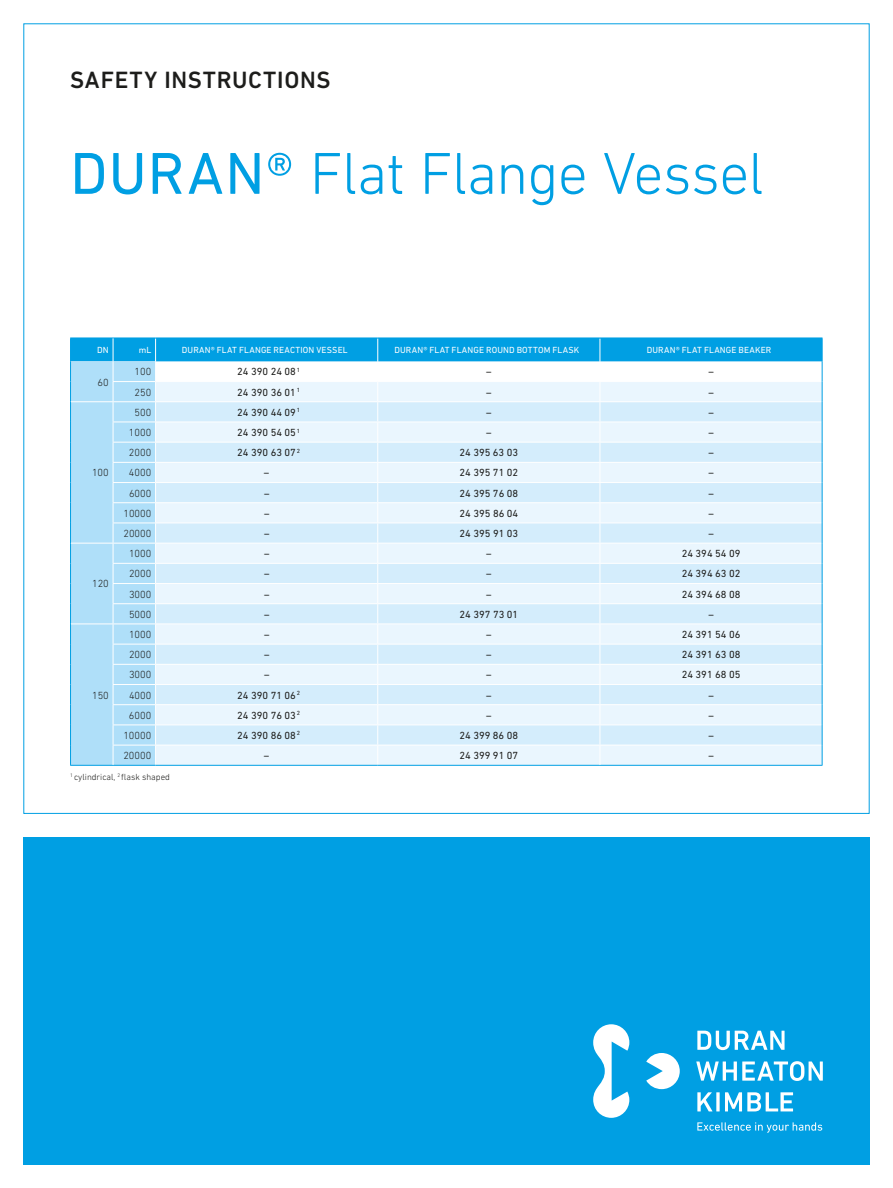
<style>
.page{position:relative;width:893px;height:1188px;background:#fff}
.page>*{position:absolute;margin:0;border:0;box-sizing:border-box;transform-origin:0 0}
.t1{font:300 60px "DIN Next LT Pro";letter-spacing:-.02em;color:#009fe3}
.t2{font:500 24px "DIN Next LT Pro";letter-spacing:.03em;color:#1d1d1b}
.t3{font:10.5px "DIN Next LT Pro";color:#1d1d1b}
.t4{font:300 10.5px "DIN Next LT Pro";color:#1d1d1b}
.t5{font:9px "DIN Next LT Pro";letter-spacing:.015em;color:#fff}
.t6{font:300 9px "DIN Next LT Pro";color:#1d1d1b}
.s1{font-weight:400}
</style>
<div class="page">
<div style="left:23px;top:837px;width:847px;height:328px;background:#009fe3"></div>
<svg style="left:593px;top:1024px;width:87px;height:94px"></svg>
<svg style="left:697px;top:1031px;width:87px;height:19px"></svg>
<svg style="left:697px;top:1092px;width:15px;height:19px"></svg>
<svg style="left:716px;top:1092px;width:4px;height:19px"></svg>
<svg style="left:725px;top:1092px;width:68px;height:19px"></svg>
<svg style="left:696px;top:1061px;width:127px;height:20px"></svg>
<svg style="left:697px;top:1122px;width:125px;height:11px"></svg>
<hr style="left:113px;top:765px;width:43px;height:1px;background:#009fe3">
<hr style="left:156px;top:765px;width:222px;height:1px;background:#009fe3">
<hr style="left:378px;top:765px;width:222px;height:1px;background:#009fe3">
<hr style="left:600px;top:765px;width:222px;height:1px;background:#009fe3">
<hr style="left:70px;top:765px;width:43px;height:1px;background:#009fe3">
<svg style="left:70px;top:338px;width:753px;height:427px;background:#d0ecfb"></svg>
<h2 class="t2" style="left:70px;top:66px;width:262px">SAFETY INSTRUCTIONS</h2>
<h1 class="t1" style="left:70px;top:139px;width:695px"><span class="s1">DURAN®</span> Flat Flange Vessel</h1>
<p class="t5" style="left:97px;top:345px;width:13px">DN</p>
<p class="t5" style="left:139px;top:345px;width:14px">mL</p>
<p class="t5" style="left:182px;top:345px;width:167px">DURAN® FLAT FLANGE REACTION VESSEL</p>
<p class="t5" style="left:394px;top:345px;width:187px">DURAN® FLAT FLANGE ROUND BOTTOM FLASK</p>
<p class="t5" style="left:647px;top:345px;width:126px">DURAN® FLAT FLANGE BEAKER</p>
<p class="t4" style="left:98px;top:376px;width:13px">60</p>
<p class="t4" style="left:135px;top:366px;width:18px">100</p>
<p class="t3" style="left:237px;top:366px;width:64px">24 390 24 08<sup>1</sup></p>
<p class="t3" style="left:486px;top:366px;width:7px">–</p>
<p class="t3" style="left:708px;top:366px;width:7px">–</p>
<p class="t4" style="left:135px;top:386px;width:18px">250</p>
<p class="t3" style="left:237px;top:386px;width:64px">24 390 36 01<sup>1</sup></p>
<p class="t3" style="left:486px;top:386px;width:7px">–</p>
<p class="t3" style="left:708px;top:386px;width:7px">–</p>
<p class="t4" style="left:92px;top:467px;width:18px">100</p>
<p class="t4" style="left:92px;top:578px;width:18px">120</p>
<p class="t4" style="left:135px;top:406px;width:18px">500</p>
<p class="t3" style="left:237px;top:406px;width:64px">24 390 44 09<sup>1</sup></p>
<p class="t3" style="left:486px;top:406px;width:7px">–</p>
<p class="t3" style="left:708px;top:406px;width:7px">–</p>
<p class="t4" style="left:129px;top:426px;width:24px">1000</p>
<p class="t3" style="left:237px;top:426px;width:64px">24 390 54 05<sup>1</sup></p>
<p class="t3" style="left:486px;top:426px;width:7px">–</p>
<p class="t3" style="left:708px;top:426px;width:7px">–</p>
<p class="t4" style="left:129px;top:447px;width:24px">2000</p>
<p class="t3" style="left:237px;top:447px;width:64px">24 390 63 07<sup>2</sup></p>
<p class="t3" style="left:459px;top:447px;width:60px">24 395 63 03</p>
<p class="t3" style="left:708px;top:447px;width:7px">–</p>
<p class="t4" style="left:129px;top:467px;width:24px">4000</p>
<p class="t3" style="left:264px;top:467px;width:7px">–</p>
<p class="t3" style="left:459px;top:467px;width:60px">24 395 71 02</p>
<p class="t3" style="left:708px;top:467px;width:7px">–</p>
<p class="t4" style="left:129px;top:487px;width:24px">6000</p>
<p class="t3" style="left:264px;top:487px;width:7px">–</p>
<p class="t3" style="left:459px;top:487px;width:60px">24 395 76 08</p>
<p class="t3" style="left:708px;top:487px;width:7px">–</p>
<p class="t4" style="left:123px;top:507px;width:29px">10000</p>
<p class="t3" style="left:264px;top:507px;width:7px">–</p>
<p class="t3" style="left:459px;top:507px;width:60px">24 395 86 04</p>
<p class="t3" style="left:708px;top:507px;width:7px">–</p>
<p class="t4" style="left:123px;top:527px;width:29px">20000</p>
<p class="t3" style="left:264px;top:527px;width:7px">–</p>
<p class="t3" style="left:459px;top:527px;width:60px">24 395 91 03</p>
<p class="t3" style="left:708px;top:527px;width:7px">–</p>
<p class="t4" style="left:129px;top:548px;width:24px">1000</p>
<p class="t3" style="left:264px;top:548px;width:7px">–</p>
<p class="t3" style="left:486px;top:548px;width:7px">–</p>
<p class="t3" style="left:682px;top:548px;width:60px">24 394 54 09</p>
<p class="t4" style="left:129px;top:568px;width:24px">2000</p>
<p class="t3" style="left:264px;top:568px;width:7px">–</p>
<p class="t3" style="left:486px;top:568px;width:7px">–</p>
<p class="t3" style="left:682px;top:568px;width:60px">24 394 63 02</p>
<p class="t4" style="left:129px;top:588px;width:24px">3000</p>
<p class="t3" style="left:264px;top:588px;width:7px">–</p>
<p class="t3" style="left:486px;top:588px;width:7px">–</p>
<p class="t3" style="left:682px;top:588px;width:60px">24 394 68 08</p>
<p class="t4" style="left:129px;top:608px;width:24px">5000</p>
<p class="t3" style="left:264px;top:608px;width:7px">–</p>
<p class="t3" style="left:459px;top:608px;width:60px">24 397 73 01</p>
<p class="t3" style="left:708px;top:608px;width:7px">–</p>
<p class="t4" style="left:129px;top:628px;width:24px">1000</p>
<p class="t3" style="left:264px;top:628px;width:7px">–</p>
<p class="t3" style="left:486px;top:628px;width:7px">–</p>
<p class="t3" style="left:682px;top:628px;width:60px">24 391 54 06</p>
<p class="t4" style="left:129px;top:649px;width:24px">2000</p>
<p class="t3" style="left:264px;top:649px;width:7px">–</p>
<p class="t3" style="left:486px;top:649px;width:7px">–</p>
<p class="t3" style="left:682px;top:649px;width:60px">24 391 63 08</p>
<p class="t4" style="left:129px;top:669px;width:24px">3000</p>
<p class="t3" style="left:264px;top:669px;width:7px">–</p>
<p class="t3" style="left:486px;top:669px;width:7px">–</p>
<p class="t3" style="left:682px;top:669px;width:60px">24 391 68 05</p>
<p class="t4" style="left:129px;top:689px;width:24px">4000</p>
<p class="t3" style="left:237px;top:689px;width:64px">24 390 71 06<sup>2</sup></p>
<p class="t3" style="left:486px;top:689px;width:7px">–</p>
<p class="t3" style="left:708px;top:689px;width:7px">–</p>
<p class="t4" style="left:129px;top:709px;width:24px">6000</p>
<p class="t3" style="left:237px;top:709px;width:64px">24 390 76 03<sup>2</sup></p>
<p class="t3" style="left:486px;top:709px;width:7px">–</p>
<p class="t3" style="left:708px;top:709px;width:7px">–</p>
<p class="t4" style="left:123px;top:729px;width:29px">10000</p>
<p class="t3" style="left:237px;top:729px;width:64px">24 390 86 08<sup>2</sup></p>
<p class="t3" style="left:459px;top:729px;width:60px">24 399 86 08</p>
<p class="t3" style="left:708px;top:729px;width:7px">–</p>
<p class="t4" style="left:123px;top:750px;width:29px">20000</p>
<p class="t3" style="left:264px;top:750px;width:7px">–</p>
<p class="t3" style="left:459px;top:750px;width:60px">24 399 91 07</p>
<p class="t3" style="left:708px;top:750px;width:7px">–</p>
<p class="t6" style="left:70px;top:772px;width:101px"><sup>1</sup> cylindrical, <sup>2</sup> flask shaped</p>
<p class="t4" style="left:92px;top:689px;width:18px">150</p>
</div>
